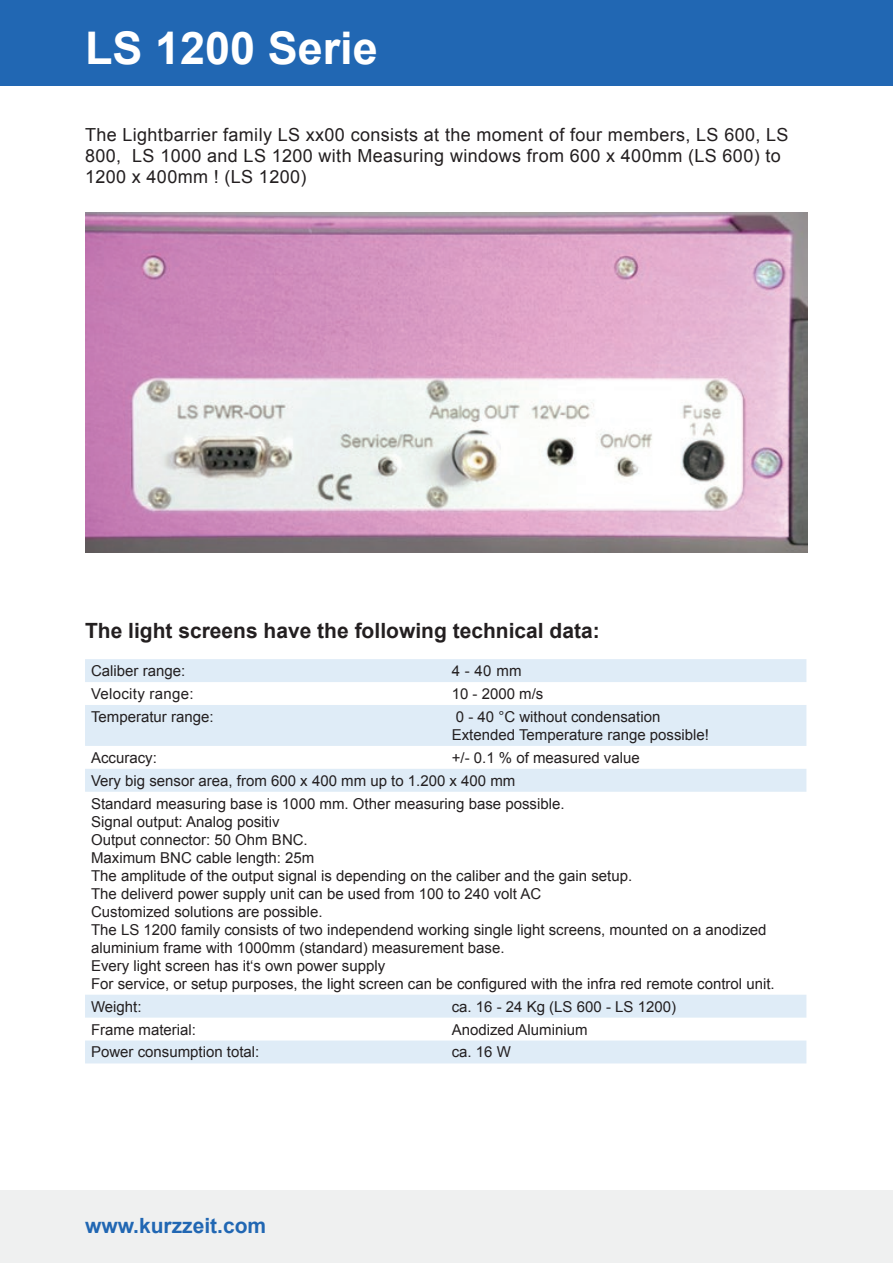
<style>
.page{position:relative;width:893px;height:1263px;background:#fff}
.page>*{position:absolute;margin:0;border:0;box-sizing:border-box;transform-origin:0 0}
.t1{font:700 45px "Arial";color:#fff}
.t2{font:700 21px "Arial";color:#231f20}
.t3{font:700 21px "Arial";color:#2167b3}
.t4{font:18px/21.3px "Arial";letter-spacing:.02em;color:#231f20}
.t5{font:15px/18px "Arial";color:#231f20}
.t6{font:15px "Arial";letter-spacing:.02em;color:#231f20}
</style>
<div class="page">
<div style="left:0;top:1191px;width:893px;height:72px;background:#eff0f0"></div>
<div style="left:0;top:0;width:893px;height:85px;background:#2167b3"></div>
<svg style="left:85px;top:659px;width:721px;height:404px"></svg>
<img style="left:85px;top:213px;width:723px;height:340px">
<h1 class="t1" style="left:85px;top:18px;width:294px">LS 1200 Serie</h1>
<p class="t4" style="left:85px;top:124px;width:705px">The Lightbarrier family LS xx00 consists at the moment of four members, LS 600, LS<br>800, LS 1000 and LS 1200 with Measuring windows from 600 x 400mm (LS 600) to<br>1200 x 400mm ! (LS 1200)</p>
<h2 class="t2" style="left:85px;top:616px;width:516px">The light screens have the following technical data:</h2>
<p class="t5" style="left:91px;top:662px;width:96px">Caliber range:</p>
<p class="t5" style="left:452px;top:662px;width:71px">4 - 40 mm</p>
<p class="t6" style="left:91px;top:684px;width:104px">Velocity range:</p>
<p class="t5" style="left:452px;top:685px;width:93px">10 - 2000 m/s</p>
<p class="t5" style="left:91px;top:708px;width:124px">Temperatur range:</p>
<p class="t5" style="left:452px;top:708px;width:259px">0 - 40 °C without condensation<br>Extended Temperature range possible!</p>
<p class="t5" style="left:91px;top:749px;width:67px">Accuracy:</p>
<p class="t5" style="left:91px;top:746px;width:550px;line-height:23px;text-indent:361px">+/- 0.1 % of measured value<br>Very big sensor area, from 600 x 400 mm up to 1.200 x 400 mm<br>Standard measuring base is 1000 mm. Other measuring base possible.</p>
<p class="t5" style="left:91px;top:812px;width:685px">Signal output: Analog positiv<br>Output connector: 50 Ohm BNC.<br>Maximum BNC cable length: 25m<br>The amplitude of the output signal is depending on the caliber and the gain setup.<br>The deliverd power supply unit can be used from 100 to 240 volt AC<br>Customized solutions are possible.<br>The LS 1200 family consists of two independend working single light screens, mounted on a anodized aluminium frame with 1000mm (standard) measurement base.<br>Every light screen has it‘s own power supply<br>For service, or setup purposes, the light screen can be configured with the infra red remote control unit.</p>
<p class="t5" style="left:91px;top:997px;width:52px">Weight:</p>
<p class="t5" style="left:452px;top:997px;width:226px">ca. 16 - 24 Kg (LS 600 - LS 1200)</p>
<p class="t5" style="left:91px;top:1020px;width:107px">Frame material:</p>
<p class="t5" style="left:452px;top:1020px;width:137px">Anodized Aluminium</p>
<p class="t5" style="left:91px;top:1043px;width:170px">Power consumption total:</p>
<p class="t5" style="left:452px;top:1043px;width:61px">ca. 16 W</p>
<h2 class="t3" style="left:85px;top:1212px;width:183px">www.kurzzeit.com</h2>
</div>
